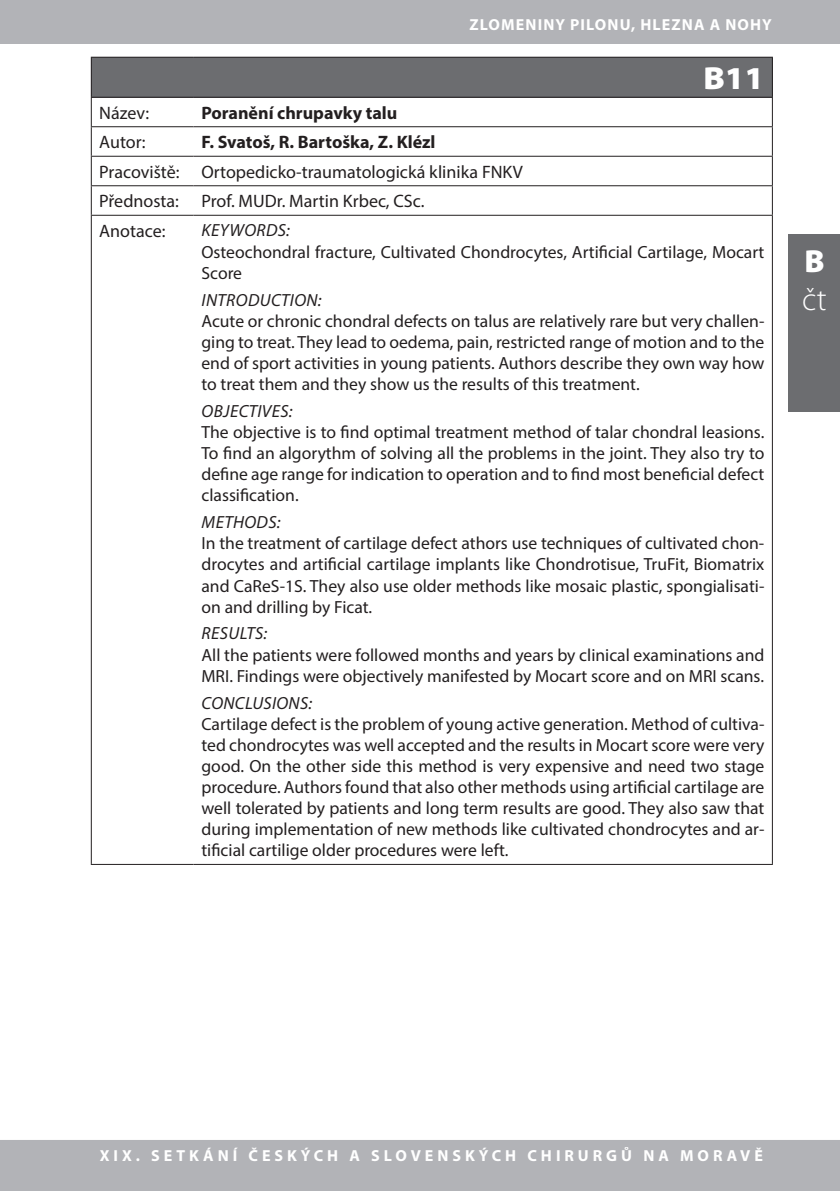
<style>
.page{position:relative;width:840px;height:1191px;background:#fff}
.page>*{position:absolute;margin:0;border:0;box-sizing:border-box;transform-origin:0 0}
.t1{font:900 semi-expanded 32px "Myriad Pro";color:#fff}
.t2{font:300 32px "Myriad Pro";color:#fff}
.t3{font:900 32px "Myriad Pro";color:#fff}
.t4{font:18px/29.6px "Myriad Pro";color:#231f20}
.t5{font:700 18px "Myriad Pro";color:#231f20}
.t6{font:17.6px/21.2px "Myriad Pro";color:#231f20;text-align:justify}
.t7{font:italic 17.6px "Myriad Pro";letter-spacing:.02em;color:#231f20}
.t8{font:700 16px "Myriad Pro";letter-spacing:.245em;color:#fff}
.t9{font:700 16px "Myriad Pro";letter-spacing:.07em;color:#fff}
</style>
<div class="page">
<div style="left:0;top:1140px;width:839px;height:51px;background:#b2b3b7"></div>
<div style="left:100px;top:1147px;width:662px;height:14px;background:#b2b3b7"></div>
<div style="left:788px;top:234px;width:51px;height:178px;background:#6c6d70"></div>
<div style="left:91px;top:57px;width:681px;height:40px;background:#6c6d70"></div>
<hr style="left:91px;top:57px;width:102px;height:1px;background:#231f20">
<hr style="left:91px;top:58px;width:1px;height:39px;background:#231f20">
<hr style="left:193px;top:57px;width:579px;height:1px;background:#231f20">
<hr style="left:771px;top:58px;width:1px;height:39px;background:#231f20">
<hr style="left:91px;top:97px;width:102px;height:1px;background:#231f20">
<hr style="left:193px;top:97px;width:579px;height:1px;background:#231f20">
<hr style="left:91px;top:126px;width:102px;height:1px;background:#231f20">
<hr style="left:193px;top:126px;width:579px;height:1px;background:#231f20">
<hr style="left:91px;top:156px;width:102px;height:1px;background:#231f20">
<hr style="left:193px;top:156px;width:579px;height:1px;background:#231f20">
<hr style="left:91px;top:185px;width:102px;height:1px;background:#231f20">
<svg style="left:91px;top:98px;width:1px;height:117px"></svg>
<hr style="left:193px;top:185px;width:579px;height:1px;background:#231f20">
<svg style="left:771px;top:98px;width:1px;height:117px"></svg>
<hr style="left:91px;top:215px;width:102px;height:1px;background:#231f20">
<hr style="left:91px;top:216px;width:1px;height:648px;background:#231f20">
<hr style="left:193px;top:215px;width:579px;height:1px;background:#231f20">
<hr style="left:771px;top:216px;width:1px;height:648px;background:#231f20">
<hr style="left:91px;top:864px;width:102px;height:1px;background:#231f20">
<hr style="left:193px;top:864px;width:579px;height:1px;background:#231f20">
<div style="left:0;top:0;width:839px;height:44px;background:#b2b3b7"></div>
<p class="t9" style="left:469px;top:15px;width:303px">ZLOMENINY PILONU, HLEZNA A NOHY</p>
<p class="t4" style="left:99px;top:98px;width:51px">Název:</p>
<p class="t5" style="left:201px;top:101px;width:197px">Poranění chrupavky talu</p>
<p class="t4" style="left:99px;top:127px;width:48px">Autor:</p>
<p class="t5" style="left:201px;top:130px;width:235px">F. Svatoš, R. Bartoška, Z. Klézl</p>
<p class="t4" style="left:99px;top:157px;width:424px">Pracoviště: Ortopedicko-traumatologická klinika FNKV<br>Přednosta:</p>
<p class="t4" style="left:201px;top:186px;width:224px">Prof. MUDr. Martin Krbec, CSc.</p>
<h1 class="t1" style="left:703px;top:60px;width:62px">B11</h1>
<p class="t4" style="left:99px;top:216px;width:68px">Anotace:</p>
<p class="t7" style="left:201px;top:220px;width:90px">KEYWORDS:</p>
<p class="t6" style="left:201px;top:241px;width:564px">Osteochondral fracture, Cultivated Chondrocytes, Artificial Cartilage, Mocart<br>Score</p>
<p class="t7" style="left:201px;top:289px;width:121px">INTRODUCTION:</p>
<p class="t6" style="left:201px;top:310px;width:564px">Acute or chronic chondral defects on talus are relatively rare but very challen&shy;ging to treat. They lead to oedema, pain, restricted range of motion and to the end of sport activities in young patients. Authors describe they own way how to treat them and they show us the results of this treatment.</p>
<p class="t7" style="left:201px;top:400px;width:92px">OBJECTIVES:</p>
<p class="t6" style="left:201px;top:421px;width:564px">The objective is to find optimal treatment method of talar chondral leasions.<br>To find an algorythm of solving all the problems in the joint. They also try to define age range for indication to operation and to find most beneficial defect classification.</p>
<p class="t7" style="left:201px;top:511px;width:80px">METHODS:</p>
<p class="t6" style="left:201px;top:532px;width:564px">In the treatment of cartilage defect athors use techniques of cultivated chon&shy;drocytes and artificial cartilage implants like Chondrotisue, TruFit, Biomatrix and CaReS-1S. They also use older methods like mosaic plastic, spongialisati&shy;on and drilling by Ficat.</p>
<p class="t7" style="left:201px;top:622px;width:67px">RESULTS:</p>
<p class="t6" style="left:201px;top:644px;width:564px">All the patients were followed months and years by clinical examinations and<br>MRI. Findings were objectively manifested by Mocart score and on MRI scans.</p>
<p class="t7" style="left:201px;top:691px;width:112px">CONCLUSIONS:</p>
<p class="t6" style="left:201px;top:713px;width:564px">Cartilage defect is the problem of young active generation. Method of cultiva&shy;ted chondrocytes was well accepted and the results in Mocart score were very good. On the other side this method is very expensive and need two stage procedure. Authors found that also other methods using artificial cartilage are well tolerated by patients and long term results are good. They also saw that during implementation of new methods like cultivated chondrocytes and ar&shy;tificial cartilige older procedures were left.</p>
<h1 class="t3" style="left:803px;top:243px;width:22px">B</h1>
<h1 class="t2" style="left:801px;top:282px;width:26px">čt</h1>
<p class="t8" style="left:100px;top:1145px;width:664px">XIX. SETKÁNÍ ČESKÝCH A SLOVENSKÝCH CHIRURGŮ NA MORAVĚ</p>
</div>
